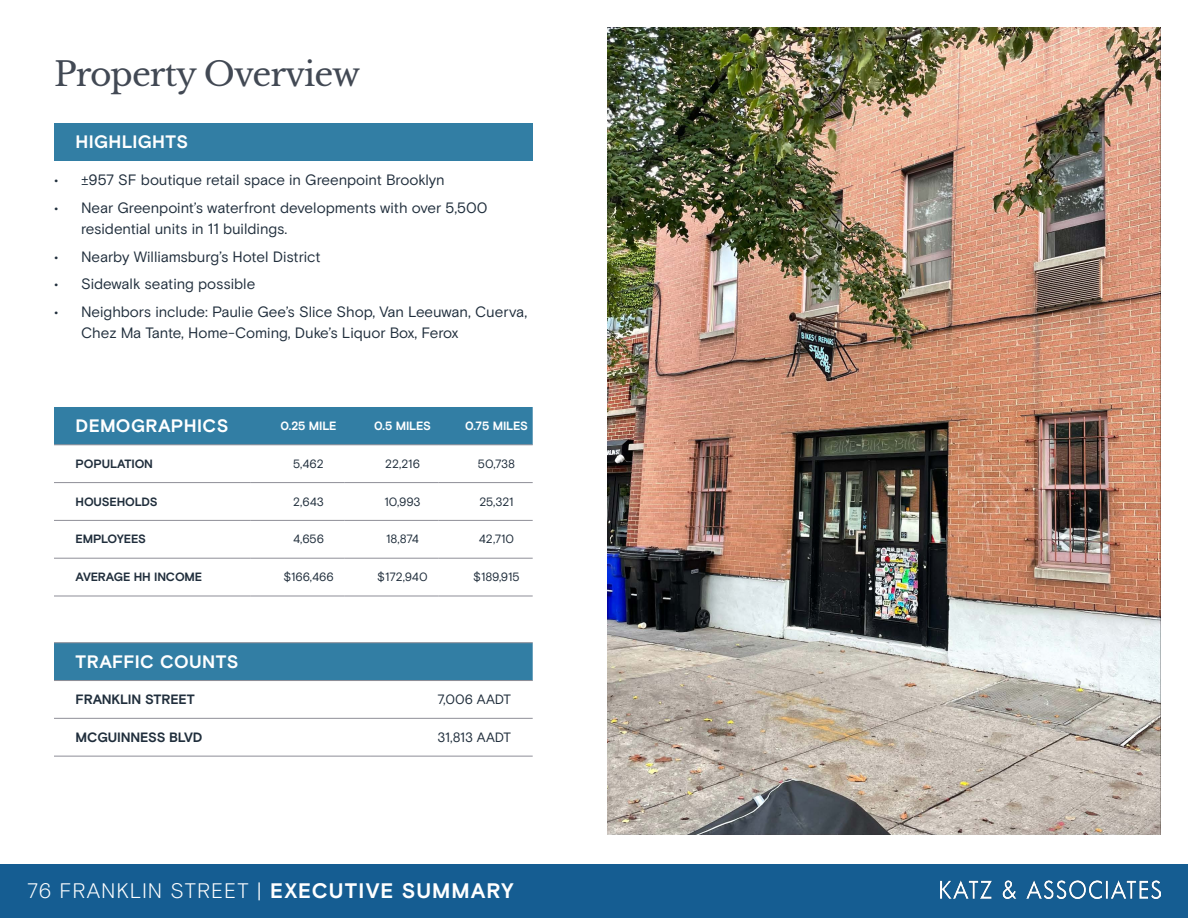
<style>
.page{position:relative;width:1188px;height:918px;background:#fff}
.page>*{position:absolute;margin:0;border:0;box-sizing:border-box;transform-origin:0 0}
.t1{font:33px "Libre Baskerville";letter-spacing:-.03em;color:#424954}
.t2{font:300 21px "Basis Grotesque Pro";letter-spacing:.05em;color:#fff}
.t3{font:700 18px "Basis Grotesque Pro";letter-spacing:.015em;color:#fff}
.t4{font:15px/21px "Basis Grotesque Pro";letter-spacing:-.005em;color:#202e3c}
.Table_Text{font:700 13.5px "Basis Grotesque Pro";letter-spacing:-.015em;color:#202e3c}
.Table_Text-2{font:13.5px "Basis Grotesque Pro";letter-spacing:-.01em;color:#202e3c}
.Table_Text-3{font:12px "Basis Grotesque Pro";color:#202e3c}
.Table_Text-4{font:700 12px "Basis Grotesque Pro";letter-spacing:-.015em;color:#202e3c}
.Table_Text-5{font:700 12px "Basis Grotesque Pro";letter-spacing:-.01em;color:#fff}
.s1{font-weight:700}
</style>
<div class="page">
<div style="left:0;top:864px;width:1188px;height:54px;background:#155d92"></div>
<img style="left:940px;top:881px;width:221px;height:17px">
<div style="left:54px;top:123px;width:479px;height:38px;background:#327ea4"></div>
<div style="left:54px;top:407px;width:479px;height:38px;background:#327ea4"></div>
<hr style="left:54px;top:445px;width:197px;height:1px;background:#8e8e97">
<hr style="left:251px;top:445px;width:94px;height:1px;background:#8e8e97">
<hr style="left:345px;top:445px;width:94px;height:1px;background:#8e8e97">
<hr style="left:439px;top:445px;width:94px;height:1px;background:#8e8e97">
<hr style="left:54px;top:596px;width:197px;height:1px;background:#8e8e97">
<hr style="left:251px;top:596px;width:94px;height:1px;background:#8e8e97">
<hr style="left:345px;top:596px;width:94px;height:1px;background:#8e8e97">
<hr style="left:439px;top:596px;width:94px;height:1px;background:#8e8e97">
<hr style="left:54px;top:482px;width:197px;height:1px;background:#8e8e97">
<hr style="left:251px;top:482px;width:94px;height:1px;background:#8e8e97">
<hr style="left:345px;top:482px;width:94px;height:1px;background:#8e8e97">
<hr style="left:439px;top:482px;width:94px;height:1px;background:#8e8e97">
<hr style="left:54px;top:520px;width:197px;height:1px;background:#8e8e97">
<hr style="left:251px;top:520px;width:94px;height:1px;background:#8e8e97">
<hr style="left:345px;top:520px;width:94px;height:1px;background:#8e8e97">
<hr style="left:439px;top:520px;width:94px;height:1px;background:#8e8e97">
<hr style="left:54px;top:558px;width:197px;height:1px;background:#8e8e97">
<hr style="left:251px;top:558px;width:94px;height:1px;background:#8e8e97">
<hr style="left:345px;top:558px;width:94px;height:1px;background:#8e8e97">
<hr style="left:439px;top:558px;width:94px;height:1px;background:#8e8e97">
<img style="left:607px;top:27px;width:554px;height:807px">
<div style="left:54px;top:643px;width:479px;height:37px;background:#327ea4"></div>
<hr style="left:54px;top:642px;width:317px;height:1px;background:#8e8e97">
<hr style="left:371px;top:642px;width:162px;height:1px;background:#8e8e97">
<hr style="left:54px;top:680px;width:317px;height:1px;background:#8e8e97">
<hr style="left:371px;top:680px;width:162px;height:1px;background:#8e8e97">
<hr style="left:54px;top:718px;width:317px;height:1px;background:#8e8e97">
<hr style="left:371px;top:718px;width:162px;height:1px;background:#8e8e97">
<hr style="left:54px;top:756px;width:317px;height:1px;background:#8e8e97">
<hr style="left:371px;top:756px;width:162px;height:1px;background:#8e8e97">
<p class="t1" style="left:54px;top:54px;width:308px">Property Overview</p>
<p class="t3" style="left:76px;top:131px;width:114px">HIGHLIGHTS</p>
<p class="t4" style="left:54px;top:170px;width:392px">• ±957 SF boutique retail space in Greenpoint Brooklyn</p>
<p class="t4" style="left:81px;top:198px;width:408px;text-indent:-27px">• Near Greenpoint’s waterfront developments with over 5,500 residential units in 11 buildings.</p>
<p class="t4" style="left:54px;top:246px;width:268px">• Nearby Williamsburg’s Hotel District</p>
<p class="t4" style="left:54px;top:274px;width:203px">• Sidewalk seating possible</p>
<p class="t4" style="left:81px;top:302px;width:448px;text-indent:-27px">• Neighbors include: Paulie Gee’s Slice Shop, Van Leeuwan, Cuerva,<br>Chez Ma Tante, Home-Coming, Duke’s Liquor Box, Ferox</p>
<p class="t3" style="left:76px;top:415px;width:154px">DEMOGRAPHICS</p>
<p class="Table_Text-5" style="left:281px;top:419px;width:58px">0.25 MILE</p>
<p class="Table_Text-5" style="left:374px;top:419px;width:58px">0.5 MILES</p>
<p class="Table_Text-5" style="left:465px;top:419px;width:64px">0.75 MILES</p>
<p class="Table_Text-4" style="left:76px;top:457px;width:79px">POPULATION</p>
<p class="Table_Text-3" style="left:293px;top:457px;width:32px">5,462</p>
<p class="Table_Text-3" style="left:385px;top:457px;width:36px">22,216</p>
<p class="Table_Text-3" style="left:478px;top:457px;width:39px">50,738</p>
<p class="Table_Text-4" style="left:76px;top:494px;width:84px">HOUSEHOLDS</p>
<p class="Table_Text-3" style="left:293px;top:494px;width:32px">2,643</p>
<p class="Table_Text-3" style="left:385px;top:494px;width:38px">10,993</p>
<p class="Table_Text-3" style="left:479px;top:494px;width:36px">25,321</p>
<p class="Table_Text-4" style="left:76px;top:532px;width:72px">EMPLOYEES</p>
<p class="Table_Text-3" style="left:293px;top:532px;width:32px">4,656</p>
<p class="Table_Text-3" style="left:386px;top:532px;width:34px">18,874</p>
<p class="Table_Text-3" style="left:479px;top:532px;width:37px">42,710</p>
<p class="Table_Text-4" style="left:76px;top:570px;width:128px">AVERAGE HH INCOME</p>
<p class="Table_Text-3" style="left:283px;top:570px;width:52px">$166,466</p>
<p class="Table_Text-3" style="left:377px;top:570px;width:52px">$172,940</p>
<p class="Table_Text-3" style="left:473px;top:570px;width:48px">$189,915</p>
<p class="t3" style="left:76px;top:651px;width:164px">TRAFFIC COUNTS</p>
<p class="Table_Text" style="left:76px;top:692px;width:121px">FRANKLIN STREET</p>
<p class="Table_Text-2" style="left:437px;top:692px;width:75px">7,006 AADT</p>
<p class="Table_Text" style="left:76px;top:729px;width:128px">MCGUINNESS BLVD</p>
<p class="Table_Text-2" style="left:437px;top:729px;width:75px">31,813 AADT</p>
<p class="t2" style="left:27px;top:879px;width:488px">76 FRANKLIN STREET | <span class="s1">EXECUTIVE SUMMARY</span></p>
</div>
